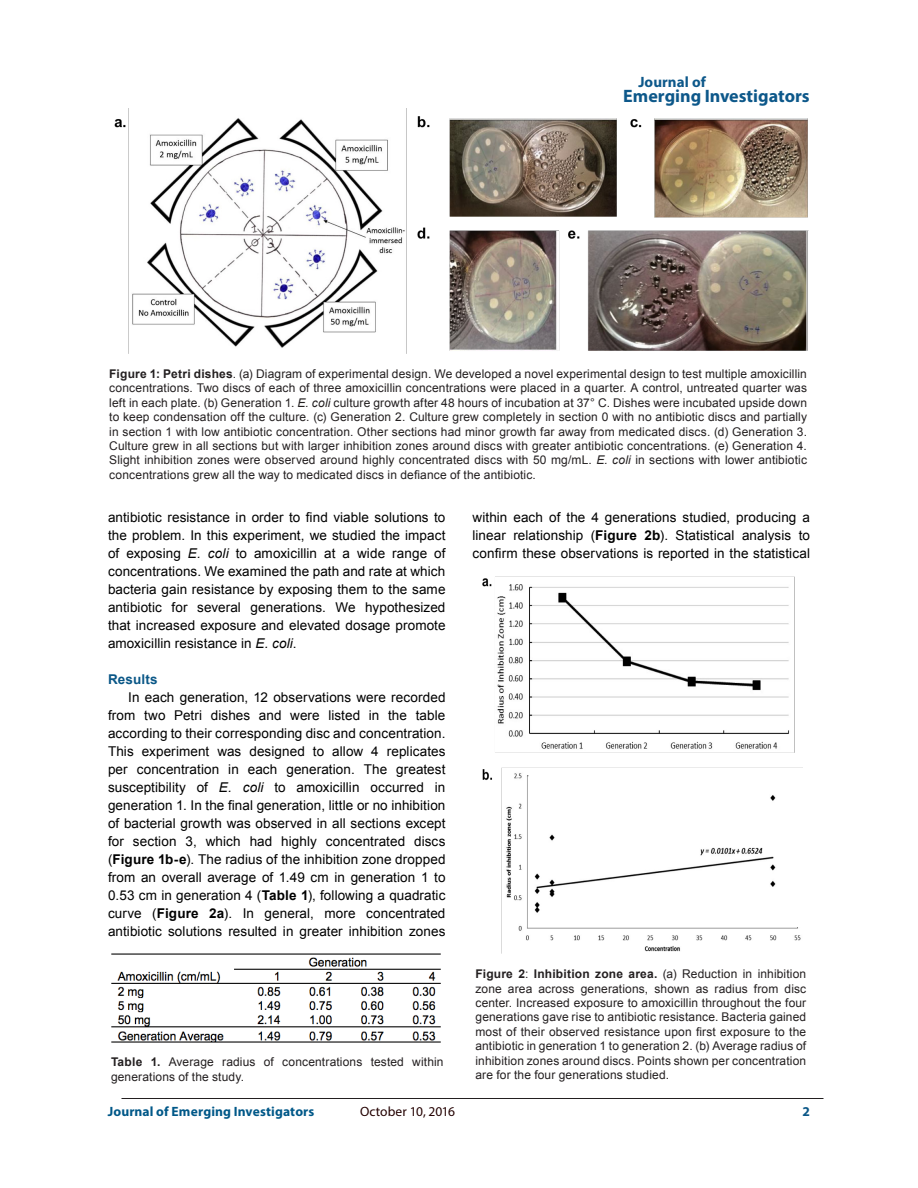
<style>
.page{position:relative;width:918px;height:1188px;background:#fff}
.page>*{position:absolute;margin:0;border:0;box-sizing:border-box;transform-origin:0 0}
.t1{font:700 18px "Myriad Pro";color:#0d588a}
.t2{font:700 15px "Myriad Pro";letter-spacing:.005em;color:#0d588a}
.t3{font:13.5px/18px "Arial";letter-spacing:.005em;color:#000;text-align:justify}
.t4{font:700 13.5px "Myriad Pro";letter-spacing:.01em;color:#005888}
.t5{font:13.5px "Myriad Pro";color:#230000}
.t6{font:700 13.5px "Arial";letter-spacing:.01em;color:#0a5787}
.t7{font:700 13.5px "Myriad Pro";color:#0a5787}
.t8{font:12px/14.4px "Arial";letter-spacing:.01em;color:#231f20;text-align:justify}
.s1{font-weight:700}
.s2{font-style:italic}
</style>
<div class="page">
<hr style="left:122px;top:1098px;width:702px;height:1px;background:#231f20">
<img style="left:114px;top:108px;width:694px;height:246px">
<img style="left:111px;top:953px;width:330px;height:90px">
<img style="left:482px;top:576px;width:321px;height:378px">
<p class="t2" style="left:638px;top:72px;width:69px">Journal of</p>
<h1 class="t1" style="left:623px;top:84px;width:188px">Emerging Investigators</h1>
<p class="t8" style="left:109px;top:367px;width:699px"><span class="s1">Figure 1: Petri dishes</span>. (a) Diagram of experimental design. We developed a novel experimental design to test multiple amoxicillin concentrations. Two discs of each of three amoxicillin concentrations were placed in a quarter. A control, untreated quarter was left in each plate. (b) Generation 1. <span class="s2">E. coli</span> culture growth after 48 hours of incubation at 37° C. Dishes were incubated upside down to keep condensation off the culture. (c) Generation 2. Culture grew completely in section 0 with no antibiotic discs and partially in section 1 with low antibiotic concentration. Other sections had minor growth far away from medicated discs. (d) Generation 3.<br>Culture grew in all sections but with larger inhibition zones around discs with greater antibiotic concentrations. (e) Generation 4.<br>Slight inhibition zones were observed around highly concentrated discs with 50 mg/mL. <span class="s2">E. coli</span> in sections with lower antibiotic concentrations grew all the way to medicated discs in defiance of the antibiotic.</p>
<p class="t3" style="left:108px;top:508px;width:339px">antibiotic resistance in order to find viable solutions to the problem. In this experiment, we studied the impact of exposing <span class="s2">E. coli</span> to amoxicillin at a wide range of concentrations. We examined the path and rate at which bacteria gain resistance by exposing them to the same antibiotic for several generations. We hypothesized that increased exposure and elevated dosage promote amoxicillin resistance in <span class="s2">E. coli</span>.</p>
<p class="t6" style="left:108px;top:670px;width:51px">Results</p>
<p class="t3" style="left:108px;top:688px;width:339px;text-indent:20px">In each generation, 12 observations were recorded from two Petri dishes and were listed in the table according to their corresponding disc and concentration.<br>This experiment was designed to allow 4 replicates per concentration in each generation. The greatest susceptibility of <span class="s2">E. coli</span> to amoxicillin occurred in generation 1. In the final generation, little or no inhibition of bacterial growth was observed in all sections except for section 3, which had highly concentrated discs (<span class="s1">Figure 1b-e</span>). The radius of the inhibition zone dropped from an overall average of 1.49 cm in generation 1 to 0.53 cm in generation 4 (<span class="s1">Table 1</span>), following a quadratic curve (<span class="s1">Figure 2a</span>). In general, more concentrated antibiotic solutions resulted in greater inhibition zones</p>
<p class="t8" style="left:111px;top:1055px;width:334px"><span class="s1">Table 1.</span> Average radius of concentrations tested within generations of the study.</p>
<p class="t3" style="left:472px;top:508px;width:339px">within each of the 4 generations studied, producing a linear relationship (<span class="s1">Figure 2b</span>). Statistical analysis to confirm these observations is reported in the statistical</p>
<p class="t8" style="left:476px;top:967px;width:332px"><span class="s1">Figure 2</span>: <span class="s1">Inhibition zone area.</span> (a) Reduction in inhibition zone area across generations, shown as radius from disc center. Increased exposure to amoxicillin throughout the four generations gave rise to antibiotic resistance. Bacteria gained most of their observed resistance upon first exposure to the antibiotic in generation 1 to generation 2. (b) Average radius of inhibition zones around discs. Points shown per concentration are for the four generations studied.</p>
<p class="t4" style="left:108px;top:1102px;width:208px">Journal of Emerging Investigators</p>
<p class="t5" style="left:360px;top:1103px;width:97px">October 10, 2016</p>
<p class="t7" style="left:803px;top:1102px;width:9px">2</p>
</div>
